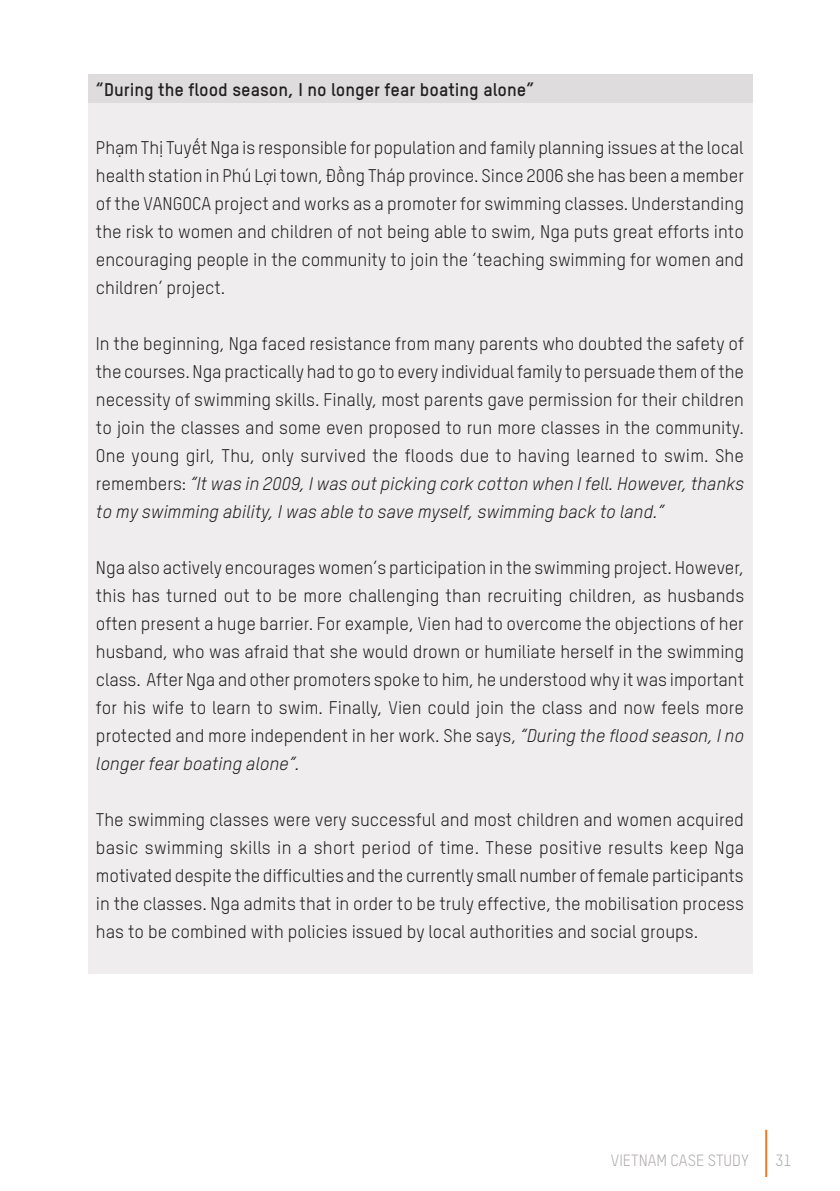
<style>
.page{position:relative;width:840px;height:1191px;background:#fff}
.page>*{position:absolute;margin:0;border:0;box-sizing:border-box;transform-origin:0 0}
.t1{font:18px/28px "Oxfam TSTARPRO";color:#231f20;text-align:justify}
.t2{font:700 18px "Oxfam TSTARPRO";color:#231f20}
.t3{font:16px "Oxfam TSTARPRO";color:#afaaab}
.s1{font-style:italic}
</style>
<div class="page">
<hr style="left:764px;top:1129px;width:2px;height:48px;background:#f47b21">
<div style="left:88px;top:74px;width:663px;height:30px;background:#dfdcdd"></div>
<div style="left:88px;top:104px;width:663px;height:870px;background:#f0edee"></div>
<p class="t2" style="left:96px;top:76px;width:439px">“During the flood season, I no longer fear boating alone”</p>
<p class="t1" style="left:96px;top:132px;width:649px">Phạm Thị Tuyết Nga is responsible for population and family planning issues at the local health station in Phú Lợi town, Đồng Tháp province. Since 2006 she has been a member of the VANGOCA project and works as a promoter for swimming classes. Understanding the risk to women and children of not being able to swim, Nga puts great efforts into encouraging people in the community to join the ‘teaching swimming for women and children’ project.</p>
<p class="t1" style="left:96px;top:328px;width:649px">In the beginning, Nga faced resistance from many parents who doubted the safety of the courses. Nga practically had to go to every individual family to persuade them of the necessity of swimming skills. Finally, most parents gave permission for their children to join the classes and some even proposed to run more classes in the community.<br>One young girl, Thu, only survived the floods due to having learned to swim. She remembers: <span class="s1">“It was in 2009, I was out picking cork cotton when I fell. However, thanks to my swimming ability, I was able to save myself, swimming back to land.”</span></p>
<p class="t1" style="left:96px;top:552px;width:649px">Nga also actively encourages women’s participation in the swimming project. However, this has turned out to be more challenging than recruiting children, as husbands often present a huge barrier. For example, Vien had to overcome the objections of her husband, who was afraid that she would drown or humiliate herself in the swimming class. After Nga and other promoters spoke to him, he understood why it was important for his wife to learn to swim. Finally, Vien could join the class and now feels more protected and more independent in her work. She says, <span class="s1">“During the flood season, I no longer fear boating alone”.</span></p>
<p class="t1" style="left:96px;top:804px;width:649px">The swimming classes were very successful and most children and women acquired basic swimming skills in a short period of time. These positive results keep Nga motivated despite the difficulties and the currently small number of female participants in the classes. Nga admits that in order to be truly effective, the mobilisation process has to be combined with policies issued by local authorities and social groups.</p>
<p class="t3" style="left:610px;top:1148px;width:139px">VIETNAM CASE STUDY</p>
<p class="t3" style="left:774px;top:1148px;width:18px">31</p>
</div>
